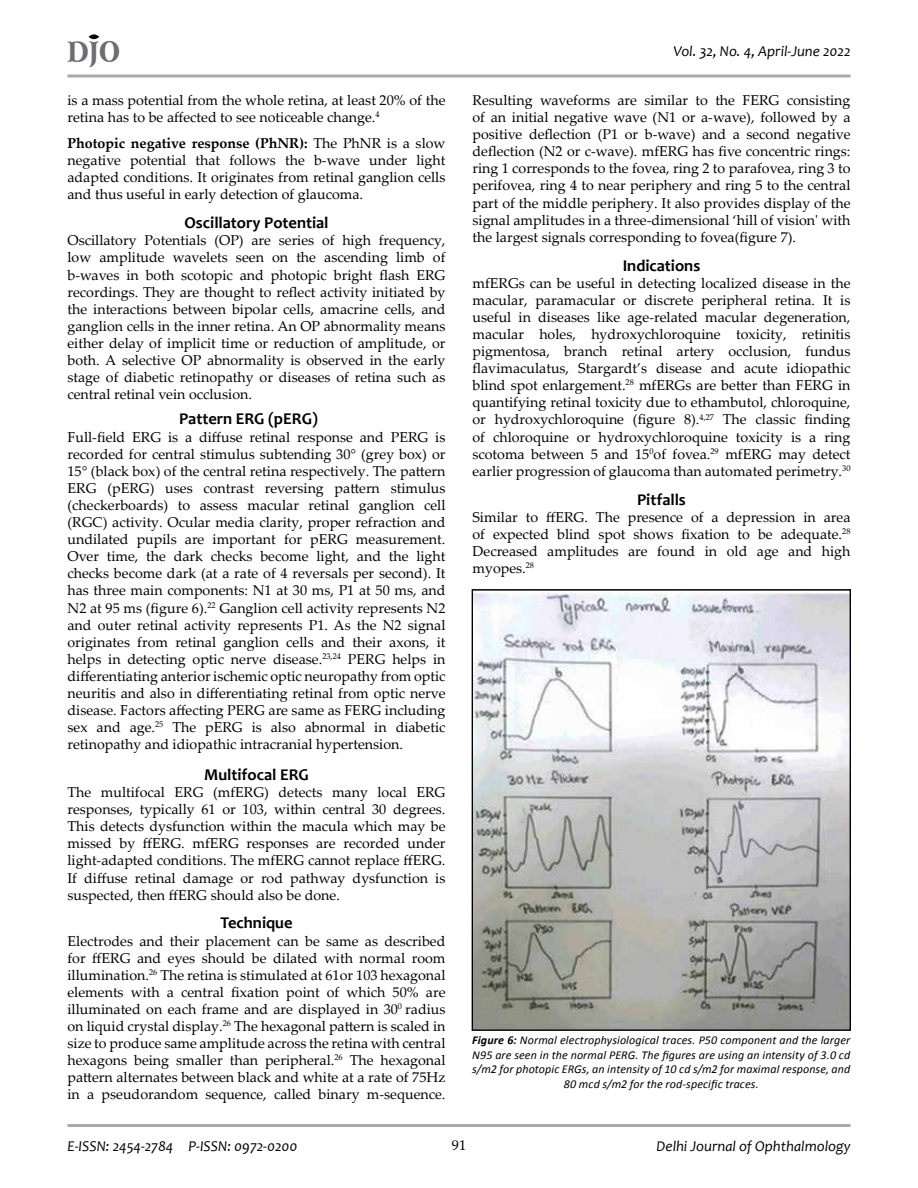
<style>
.page{position:relative;width:918px;height:1188px;background:#fff}
.page>*{position:absolute;margin:0;border:0;box-sizing:border-box;transform-origin:0 0}
.t1{font:900 28.2px "Arrus BT";color:#6d6e71;scale:.82 1}
.t2{font:700 16.5px "Candara";color:#000}
.t3{font:italic 15px "Candara";color:#000}
.t4{font:14.25px/17.1px "Palatino Linotype";color:#000;text-align:justify}
.t5{font:italic 12px/14.4px "Calibri";letter-spacing:.01em;color:#000;text-align:center}
.s1{font-weight:700}
</style>
<div class="page">
<hr style="left:68px;top:74px;width:782px;height:3px;background:#a7a9ac">
<hr style="left:68px;top:1124px;width:782px;height:3px;background:#a7a9ac">
<div style="left:89px;top:34px;width:10px;height:5px;background:#000;border-radius:50%"></div>
<svg style="left:474px;top:590px;width:377px;height:440px"></svg>
<h1 class="t1" style="left:68px;top:34px;width:66px">DJO</h1>
<p class="t3" style="left:673px;top:42px;width:179px">Vol. 32, No. 4, April-June 2022</p>
<p class="t4" style="left:68px;top:91px;width:379px">is a mass potential from the whole retina, at least 20% of the retina has to be affected to see noticeable change.<sup>4</sup></p>
<p class="t4" style="left:68px;top:134px;width:380px"><span class="s1">Photopic negative response (PhNR):</span> The PhNR is a slow negative potential that follows the b-wave under light adapted conditions. It originates from retinal ganglion cells and thus useful in early detection of glaucoma.</p>
<p class="t2" style="left:184px;top:213px;width:146px">Oscillatory Potential</p>
<p class="t4" style="left:68px;top:231px;width:380px">Oscillatory Potentials (OP) are series of high frequency, low amplitude wavelets seen on the ascending limb of b-waves in both scotopic and photopic bright flash ERG recordings. They are thought to reflect activity initiated by the interactions between bipolar cells, amacrine cells, and ganglion cells in the inner retina. An OP abnormality means either delay of implicit time or reduction of amplitude, or both. A selective OP abnormality is observed in the early stage of diabetic retinopathy or diseases of retina such as central retinal vein occlusion.</p>
<p class="t2" style="left:179px;top:409px;width:140px">Pattern ERG (pERG)</p>
<p class="t4" style="left:67px;top:428px;width:380px">Full-field ERG is a diffuse retinal response and PERG is recorded for central stimulus subtending 30° (grey box) or 15° (black box) of the central retina respectively. The pattern ERG (pERG) uses contrast reversing pattern stimulus (checkerboards) to assess macular retinal ganglion cell (RGC) activity. Ocular media clarity, proper refraction and undilated pupils are important for pERG measurement.<br>Over time, the dark checks become light, and the light checks become dark (at a rate of 4 reversals per second). It has three main components: N1 at 30 ms, P1 at 50 ms, and N2 at 95 ms (figure 6).<sup>22</sup> Ganglion cell activity represents N2 and outer retinal activity represents P1. As the N2 signal originates from retinal ganglion cells and their axons, it helps in detecting optic nerve disease.<sup>23,24</sup> PERG helps in differentiating anterior ischemic optic neuropathy from optic neuritis and also in differentiating retinal from optic nerve disease. Factors affecting PERG are same as FERG including sex and age.<sup>25</sup> The pERG is also abnormal in diabetic retinopathy and idiopathic intracranial hypertension.</p>
<p class="t2" style="left:204px;top:764px;width:106px">Multifocal ERG</p>
<p class="t4" style="left:68px;top:783px;width:380px">The multifocal ERG (mfERG) detects many local ERG responses, typically 61 or 103, within central 30 degrees.<br>This detects dysfunction within the macula which may be missed by ffERG. mfERG responses are recorded under light-adapted conditions. The mfERG cannot replace ffERG.<br>If diffuse retinal damage or rod pathway dysfunction is suspected, then ffERG should also be done.</p>
<p class="t2" style="left:220px;top:913px;width:74px">Technique</p>
<p class="t4" style="left:67px;top:932px;width:380px">Electrodes and their placement can be same as described for ffERG and eyes should be dilated with normal room illumination.<sup>26</sup> The retina is stimulated at 61or 103 hexagonal elements with a central fixation point of which 50% are illuminated on each frame and are displayed in 30<sup>0</sup> radius on liquid crystal display.<sup>26</sup> The hexagonal pattern is scaled in size to produce same amplitude across the retina with central hexagons being smaller than peripheral.<sup>26</sup> The hexagonal pattern alternates between black and white at a rate of 75Hz in a pseudorandom sequence, called binary m-sequence.</p>
<p class="t4" style="left:472px;top:91px;width:380px">Resulting waveforms are similar to the FERG consisting of an initial negative wave (N1 or a-wave), followed by a positive deflection (P1 or b-wave) and a second negative deflection (N2 or c-wave). mfERG has five concentric rings: ring 1 corresponds to the fovea, ring 2 to parafovea, ring 3 to perifovea, ring 4 to near periphery and ring 5 to the central part of the middle periphery. It also provides display of the signal amplitudes in a three-dimensional ‘hill of vision' with the largest signals corresponding to fovea(figure 7).</p>
<p class="t2" style="left:623px;top:255px;width:79px">Indications</p>
<p class="t4" style="left:472px;top:274px;width:380px">mfERGs can be useful in detecting localized disease in the macular, paramacular or discrete peripheral retina. It is useful in diseases like age-related macular degeneration, macular holes, hydroxychloroquine toxicity, retinitis pigmentosa, branch retinal artery occlusion, fundus flavimaculatus, Stargardt’s disease and acute idiopathic blind spot enlargement.<sup>28</sup> mfERGs are better than FERG in quantifying retinal toxicity due to ethambutol, chloroquine, or hydroxychloroquine (figure 8).<sup>4,27</sup> The classic finding of chloroquine or hydroxychloroquine toxicity is a ring scotoma between 5 and 15<sup>0</sup>of fovea.<sup>29</sup> mfERG may detect earlier progression of glaucoma than automated perimetry.<sup>30</sup></p>
<p class="t2" style="left:637px;top:489px;width:50px">Pitfalls</p>
<p class="t4" style="left:472px;top:508px;width:380px">Similar to ffERG. The presence of a depression in area of expected blind spot shows fixation to be adequate.<sup>28<br></sup>Decreased amplitudes are found in old age and high myopes.<sup>28</sup></p>
<p class="t5" style="left:472px;top:1033px;width:379px"><span class="s1">Figure 6:</span> Normal electrophysiological traces. P50 component and the larger N95 are seen in the normal PERG. The figures are using an intensity of 3.0 cd s/m2 for photopic ERGs, an intensity of 10 cd s/m2 for maximal response, and 80 mcd s/m2 for the rod-specific traces.</p>
<p class="t3" style="left:68px;top:1136px;width:232px">E-ISSN: 2454-2784 P-ISSN: 0972-0200</p>
<p class="t4" style="left:452px;top:1136px;width:16px">91</p>
<p class="t3" style="left:657px;top:1136px;width:195px">Delhi Journal of Ophthalmology</p>
</div>
